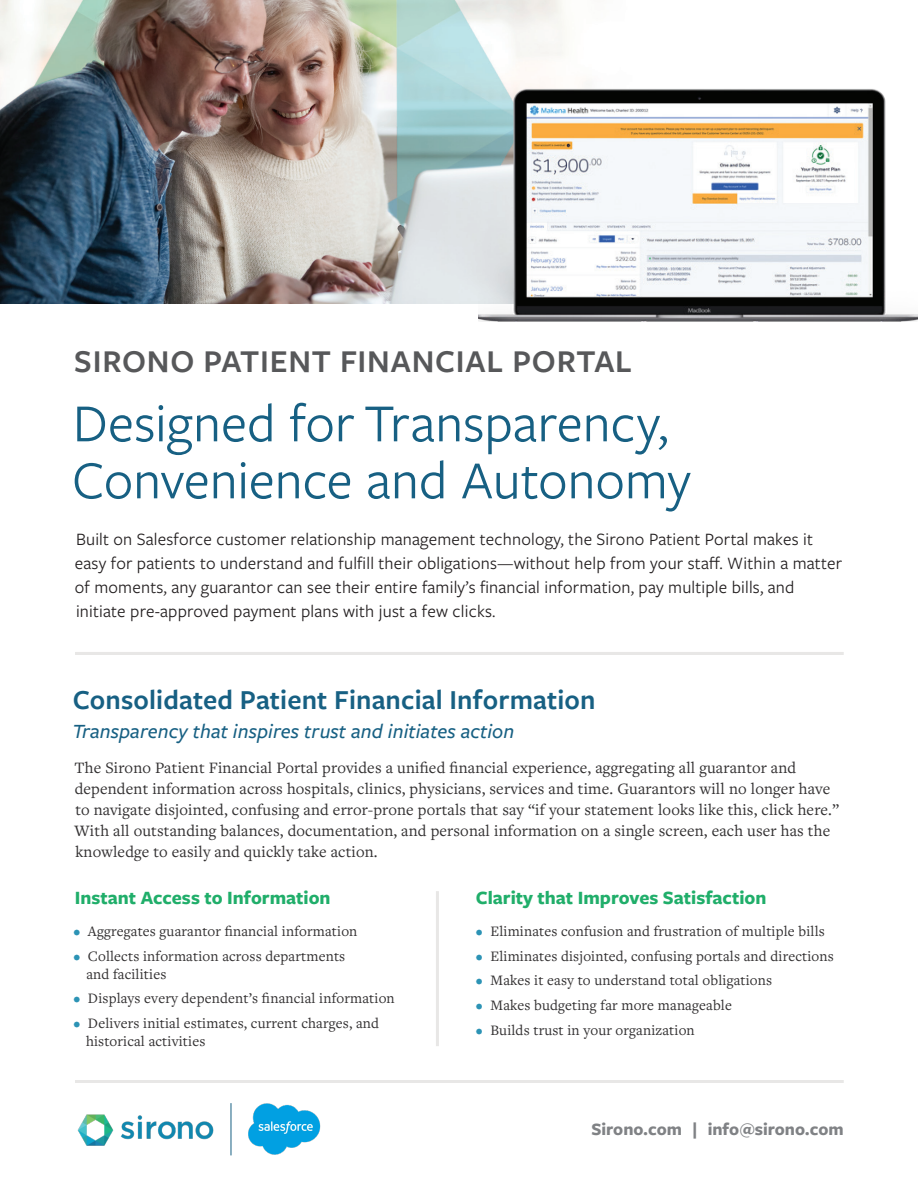
<style>
.page{position:relative;width:918px;height:1188px;background:#fff}
.page>*{position:absolute;margin:0;border:0;box-sizing:border-box;transform-origin:0 0}
.t1{font:55.5px/57px "Freight Sans Pro";color:#176083}
.t2{font:600 33px "Freight Sans Pro";letter-spacing:.025em;color:#57585a}
.t3{font:600 28.5px "Freight Sans Pro";letter-spacing:.005em;color:#176083}
.t4{font:italic 500 21px "Freight Sans Pro";letter-spacing:.005em;color:#176083}
.t5{font:700 19.5px "Freight Sans Pro";color:#20ae6a}
.t6{font:18px/24px "Freight Sans Pro";letter-spacing:.01em;color:#231f20}
.t7{font:700 18px "Freight Sans Pro";color:#808285}
.t8{font:16.5px/21px "Freight Text Pro";letter-spacing:.01em;color:#312f30}
.t9{font:15px/18px "Freight Text Pro";letter-spacing:.01em;color:#312f30}
.s1{color:#2c93b5}
</style>
<div class="page">
<hr style="left:75px;top:652px;width:769px;height:3px;background:#e8e7e6">
<hr style="left:75px;top:1080px;width:769px;height:3px;background:#e8e7e6">
<hr style="left:436px;top:891px;width:3px;height:155px;background:#e8e7e6">
<img style="left:0;top:0;width:590px;height:303px">
<img style="left:479px;top:87px;width:439px;height:235px">
<img style="left:77px;top:1114px;width:137px;height:32px">
<hr style="left:231px;top:1103px;width:1px;height:52px;background:#176083">
<img style="left:248px;top:1103px;width:73px;height:52px">
<p class="t2" style="left:74px;top:339px;width:559px">SIRONO PATIENT FINANCIAL PORTAL</p>
<p class="t1" style="left:72px;top:392px;width:620px">Designed for Transparency,<br>Convenience and Autonomy</p>
<p class="t6" style="left:75px;top:527px;width:769px">Built on Salesforce customer relationship management technology, the Sirono Patient Portal makes it easy for patients to understand and fulfill their obligations—without help from your staff. Within a matter of moments, any guarantor can see their entire family’s financial information, pay multiple bills, and initiate pre-approved payment plans with just a few clicks.</p>
<p class="t3" style="left:73px;top:681px;width:524px">Consolidated Patient Financial Information</p>
<p class="t4" style="left:72px;top:717px;width:443px">Transparency that inspires trust and initiates action</p>
<p class="t8" style="left:75px;top:756px;width:766px">The Sirono Patient Financial Portal provides a unified financial experience, aggregating all guarantor and dependent information across hospitals, clinics, physicians, services and time. Guarantors will no longer have to navigate disjointed, confusing and error-prone portals that say “if your statement looks like this, click here.” With all outstanding balances, documentation, and personal information on a single screen, each user has the knowledge to easily and quickly take action.</p>
<p class="t5" style="left:75px;top:885px;width:257px">Instant Access to Information</p>
<p class="t9" style="left:73px;top:922px;width:286px"><span class="s1">•</span> Aggregates guarantor financial information</p>
<p class="t9" style="left:86px;top:946px;width:261px;text-indent:-13px"><span class="s1">•</span> Collects information across departments and facilities</p>
<p class="t9" style="left:73px;top:989px;width:323px"><span class="s1">•</span> Displays every dependent’s financial information</p>
<p class="t9" style="left:86px;top:1014px;width:295px;text-indent:-13px"><span class="s1">•</span> Delivers initial estimates, current charges, and historical activities</p>
<p class="t5" style="left:476px;top:885px;width:292px">Clarity that Improves Satisfaction</p>
<p class="t9" style="left:476px;top:922px;width:350px"><span class="s1">•</span> Eliminates confusion and frustration of multiple bills</p>
<p class="t9" style="left:476px;top:946px;width:359px"><span class="s1">•</span> Eliminates disjointed, confusing portals and directions</p>
<p class="t9" style="left:476px;top:971px;width:298px"><span class="s1">•</span> Makes it easy to understand total obligations</p>
<p class="t9" style="left:476px;top:996px;width:257px"><span class="s1">•</span> Makes budgeting far more manageable</p>
<p class="t9" style="left:476px;top:1021px;width:220px"><span class="s1">•</span> Builds trust in your organization</p>
<p class="t7" style="left:591px;top:1117px;width:254px">Sirono.com | info@sirono.com</p>
</div>
